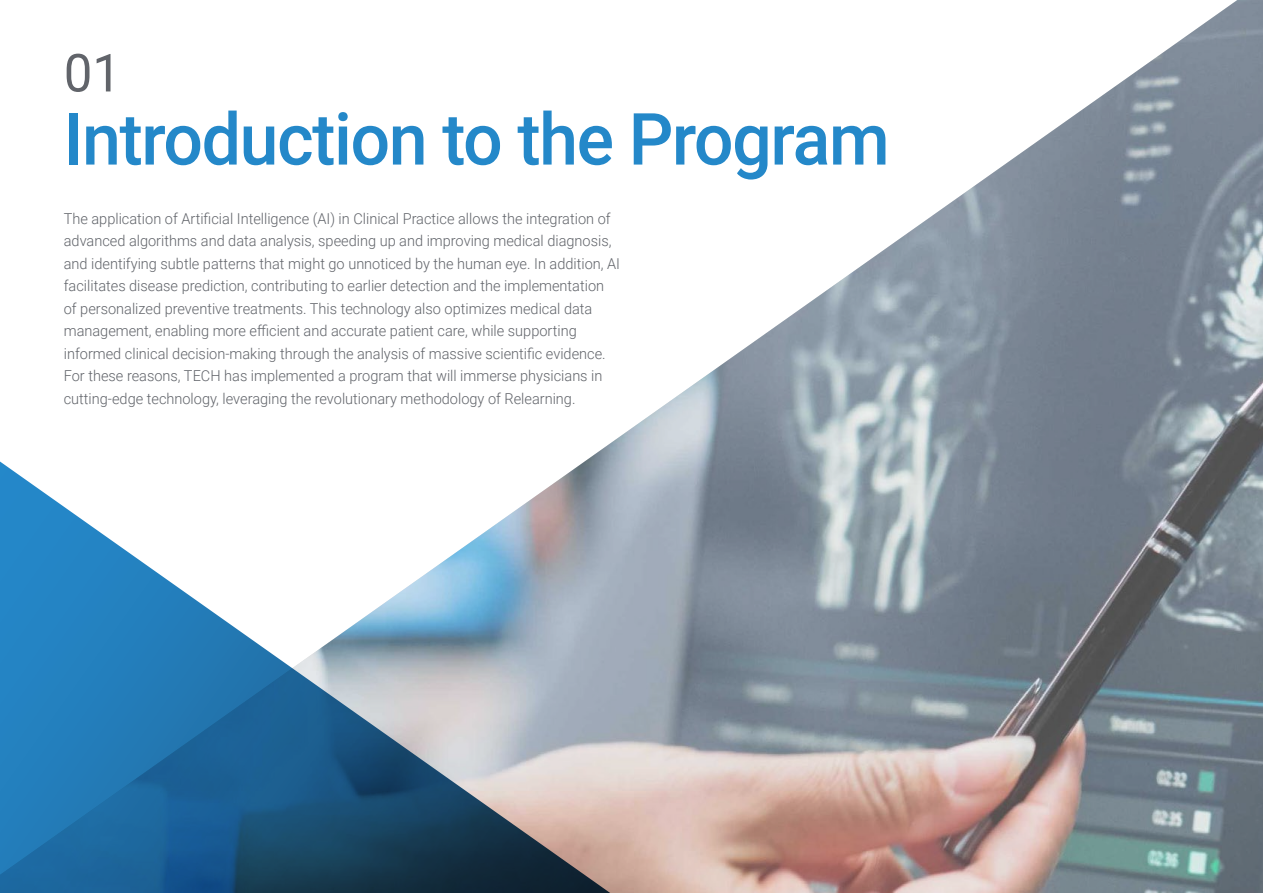
<style>
.page{position:relative;width:1263px;height:893px;background:#fff}
.page>*{position:absolute;margin:0;border:0;box-sizing:border-box;transform-origin:0 0}
.t1{font:500 72px "Roboto";letter-spacing:-.02em;color:#2488c9}
.t2{font:52.5px "Roboto";color:#61646a}
.t3{font:300 15px/22.5px "Roboto";color:#61646a}
</style>
<div class="page">
<img style="left:607px;top:0;width:656px;height:893px">
<svg style="left:0;top:446px;width:640px;height:447px"></svg>
<h2 class="t2" style="left:64px;top:36px;width:59px">01</h2>
<h1 class="t1" style="left:64px;top:89px;width:827px">Introduction to the Program</h1>
<p class="t3" style="left:64px;top:207px;width:558px">The application of Artificial Intelligence (AI) in Clinical Practice allows the integration of advanced algorithms and data analysis, speeding up and improving medical diagnosis, and identifying subtle patterns that might go unnoticed by the human eye. In addition, AI facilitates disease prediction, contributing to earlier detection and the implementation of personalized preventive treatments. This technology also optimizes medical data management, enabling more efficient and accurate patient care, while supporting informed clinical decision-making through the analysis of massive scientific evidence.<br>For these reasons, TECH has implemented a program that will immerse physicians in cutting-edge technology, leveraging the revolutionary methodology of Relearning.</p>
</div>
